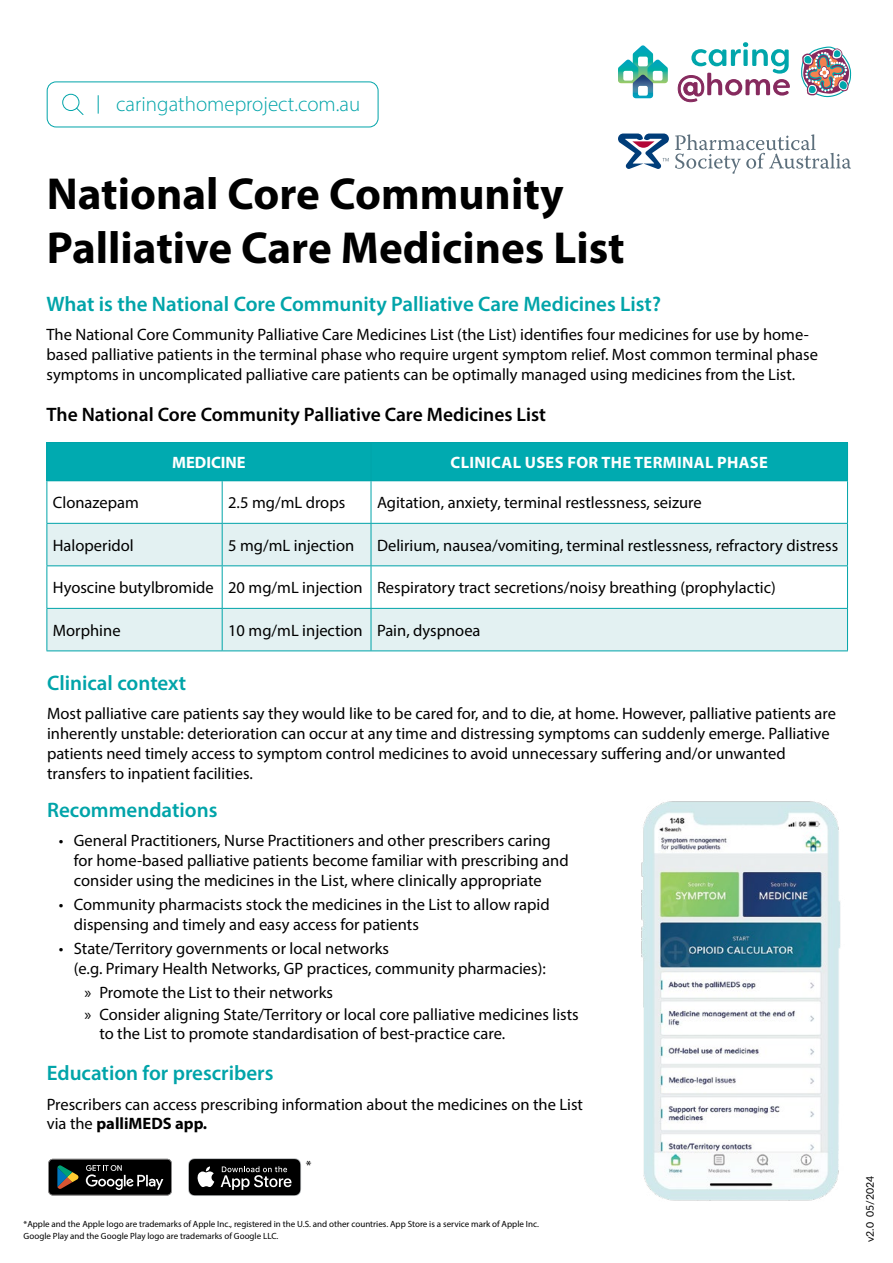
<style>
.page{position:relative;width:893px;height:1263px;background:#fff}
.page>*{position:absolute;margin:0;border:0;box-sizing:border-box;transform-origin:0 0}
.t1{font:700 45px/54px "Myriad Pro";color:#000}
.t2{font:600 21px "Myriad Pro";color:#00a4a9}
.t3{font:300 21px "Myriad Pro";color:#00a4a9}
.t4{font:600 19.5px "Myriad Pro";color:#000}
.t5{font:16.5px/19.8px "Myriad Pro";color:#000}
.t6{font:700 16.5px "Myriad Pro";letter-spacing:.02em;color:#fff}
.t7{font:700 16.5px "Myriad Pro";color:#fff}
.t8{font:10.5px "Lato";color:#000}
.t9{font:9px/12px "Myriad Pro";color:#000}
.s1{font-weight:700}
</style>
<div class="page">
<div style="left:47px;top:442px;width:324px;height:39px;background:#00aab0"></div>
<div style="left:371px;top:442px;width:476px;height:39px;background:#00aab0"></div>
<div style="left:47px;top:523px;width:175px;height:43px;background:#e3f1f2"></div>
<div style="left:222px;top:523px;width:149px;height:43px;background:#e3f1f2"></div>
<div style="left:371px;top:523px;width:476px;height:43px;background:#e3f1f2"></div>
<div style="left:47px;top:608px;width:175px;height:43px;background:#e3f1f2"></div>
<div style="left:222px;top:608px;width:149px;height:43px;background:#e3f1f2"></div>
<div style="left:371px;top:608px;width:476px;height:43px;background:#e3f1f2"></div>
<hr style="left:46px;top:443px;width:1px;height:37px;background:#00a4a9">
<hr style="left:46px;top:442px;width:176px;height:1px;background:#00a4a9">
<hr style="left:222px;top:442px;width:149px;height:1px;background:#00a4a9">
<hr style="left:371px;top:442px;width:477px;height:1px;background:#00a4a9">
<hr style="left:371px;top:443px;width:1px;height:37px;background:#00a4a9">
<hr style="left:847px;top:443px;width:1px;height:37px;background:#00a4a9">
<hr style="left:46px;top:481px;width:1px;height:42px;background:#00a4a9">
<hr style="left:46px;top:480px;width:176px;height:1px;background:#00a4a9">
<hr style="left:222px;top:480px;width:149px;height:1px;background:#00a4a9">
<hr style="left:371px;top:480px;width:477px;height:1px;background:#00a4a9">
<hr style="left:222px;top:481px;width:1px;height:42px;background:#00a4a9">
<hr style="left:371px;top:481px;width:1px;height:42px;background:#00a4a9">
<hr style="left:847px;top:481px;width:1px;height:42px;background:#00a4a9">
<hr style="left:46px;top:524px;width:1px;height:41px;background:#00a4a9">
<hr style="left:46px;top:523px;width:176px;height:1px;background:#00a4a9">
<hr style="left:222px;top:523px;width:149px;height:1px;background:#00a4a9">
<hr style="left:371px;top:523px;width:477px;height:1px;background:#00a4a9">
<hr style="left:222px;top:524px;width:1px;height:41px;background:#00a4a9">
<hr style="left:371px;top:524px;width:1px;height:41px;background:#00a4a9">
<hr style="left:847px;top:524px;width:1px;height:41px;background:#00a4a9">
<hr style="left:46px;top:566px;width:1px;height:42px;background:#00a4a9">
<hr style="left:46px;top:565px;width:176px;height:1px;background:#00a4a9">
<hr style="left:222px;top:565px;width:149px;height:1px;background:#00a4a9">
<hr style="left:371px;top:565px;width:477px;height:1px;background:#00a4a9">
<hr style="left:222px;top:566px;width:1px;height:42px;background:#00a4a9">
<hr style="left:371px;top:566px;width:1px;height:42px;background:#00a4a9">
<hr style="left:847px;top:566px;width:1px;height:42px;background:#00a4a9">
<hr style="left:46px;top:609px;width:1px;height:41px;background:#00a4a9">
<hr style="left:46px;top:608px;width:176px;height:1px;background:#00a4a9">
<hr style="left:222px;top:608px;width:149px;height:1px;background:#00a4a9">
<hr style="left:371px;top:608px;width:477px;height:1px;background:#00a4a9">
<hr style="left:222px;top:609px;width:1px;height:41px;background:#00a4a9">
<hr style="left:371px;top:609px;width:1px;height:41px;background:#00a4a9">
<hr style="left:847px;top:609px;width:1px;height:41px;background:#00a4a9">
<hr style="left:46px;top:650px;width:176px;height:1px;background:#00a4a9">
<hr style="left:222px;top:650px;width:149px;height:1px;background:#00a4a9">
<hr style="left:371px;top:650px;width:477px;height:1px;background:#00a4a9">
<div style="left:47px;top:81px;width:331px;height:46px;border:1px solid #00a4a9;border-radius:9px"></div>
<svg style="left:62px;top:93px;width:22px;height:22px"></svg>
<svg style="left:98px;top:95px;width:1px;height:19px"></svg>
<svg style="left:801px;top:47px;width:50px;height:50px"></svg>
<svg style="left:678px;top:42px;width:112px;height:60px"></svg>
<svg style="left:618px;top:45px;width:50px;height:53px"></svg>
<svg style="left:618px;top:134px;width:51px;height:35px"></svg>
<svg style="left:675px;top:134px;width:176px;height:40px"></svg>
<img style="left:641px;top:801px;width:200px;height:400px">
<svg style="left:48px;top:1159px;width:124px;height:36px;background:#252826"></svg>
<svg style="left:188px;top:1158px;width:113px;height:38px;background:#333334"></svg>
<p class="t3" style="left:116px;top:91px;width:246px">caringathomeproject.com.au</p>
<h1 class="t1" style="left:47px;top:166px;width:579px">National Core Community<br>Palliative Care Medicines List</h1>
<p class="t2" style="left:46px;top:290px;width:616px">What is the National Core Community Palliative Care Medicines List?</p>
<p class="t5" style="left:46px;top:324px;width:773px">The National Core Community Palliative Care Medicines List (the List) identifes four medicines for use by home&shy;based palliative patients in the terminal phase who require urgent symptom relief. Most common terminal phase symptoms in uncomplicated palliative care patients can be optimally managed using medicines from the List.</p>
<p class="t4" style="left:46px;top:401px;width:501px">The National Core Community Palliative Care Medicines List</p>
<p class="t7" style="left:172px;top:451px;width:75px">MEDICINE</p>
<p class="t6" style="left:451px;top:451px;width:319px">CLINICAL USES FOR THE TERMINAL PHASE</p>
<p class="t5" style="left:53px;top:492px;width:87px">Clonazepam</p>
<p class="t5" style="left:228px;top:492px;width:119px">2.5 mg/mL drops</p>
<p class="t5" style="left:377px;top:492px;width:326px">Agitation, anxiety, terminal restlessness, seizure</p>
<p class="t5" style="left:53px;top:535px;width:82px">Haloperidol</p>
<p class="t5" style="left:228px;top:535px;width:128px">5 mg/mL injection</p>
<p class="t5" style="left:377px;top:535px;width:463px">Delirium, nausea/vomiting, terminal restlessness, refractory distress</p>
<p class="t5" style="left:53px;top:578px;width:724px">Hyoscine butylbromide 20 mg/mL injection Respiratory tract secretions/noisy breathing (prophylactic)</p>
<p class="t5" style="left:53px;top:620px;width:69px">Morphine</p>
<p class="t5" style="left:228px;top:620px;width:254px">10 mg/mL injection Pain, dyspnoea</p>
<p class="t2" style="left:47px;top:669px;width:141px">Clinical context</p>
<p class="t5" style="left:47px;top:704px;width:790px">Most palliative care patients say they would like to be cared for, and to die, at home. However, palliative patients are inherently unstable: deterioration can occur at any time and distressing symptoms can suddenly emerge. Palliative patients need timely access to symptom control medicines to avoid unnecessary sufering and/or unwanted transfers to inpatient facilities.</p>
<p class="t2" style="left:47px;top:796px;width:172px">Recommendations</p>
<p class="t5" style="left:74px;top:830px;width:496px;text-indent:-15px">• General Practitioners, Nurse Practitioners and other prescribers caring for home-based palliative patients become familiar with prescribing and consider using the medicines in the List, where clinically appropriate</p>
<p class="t5" style="left:74px;top:894px;width:477px;text-indent:-15px">• Community pharmacists stock the medicines in the List to allow rapid dispensing and timely and easy access for patients</p>
<p class="t5" style="left:74px;top:938px;width:473px;text-indent:-15px">• State/Territory governments or local networks<br>(e.g. Primary Health Networks, GP practices, community pharmacies):</p>
<p class="t5" style="left:84px;top:982px;width:496px;line-height:21.3px">» Promote the List to their networks<br>» Consider aligning State/Territory or local core palliative medicines lists</p>
<p class="t5" style="left:99px;top:1024px;width:407px">to the List to promote standardisation of best-practice care.</p>
<p class="t2" style="left:47px;top:1060px;width:228px">Education for prescribers</p>
<p class="t5" style="left:47px;top:1094px;width:538px">Prescribers can access prescribing information about the medicines on the List via the <span class="s1">palliMEDS app.</span></p>
<p class="t9" style="left:24px;top:1218px;width:517px">*Apple and the Apple logo are trademarks of Apple Inc., registered in the U.S. and other countries. App Store is a service mark of Apple Inc.<br>Google Play and the Google Play logo are trademarks of Google LLC.</p>
<p class="t8" style="left:862px;top:1242px;width:68px;rotate:-90deg">v2.0 05/2024</p>
</div>
